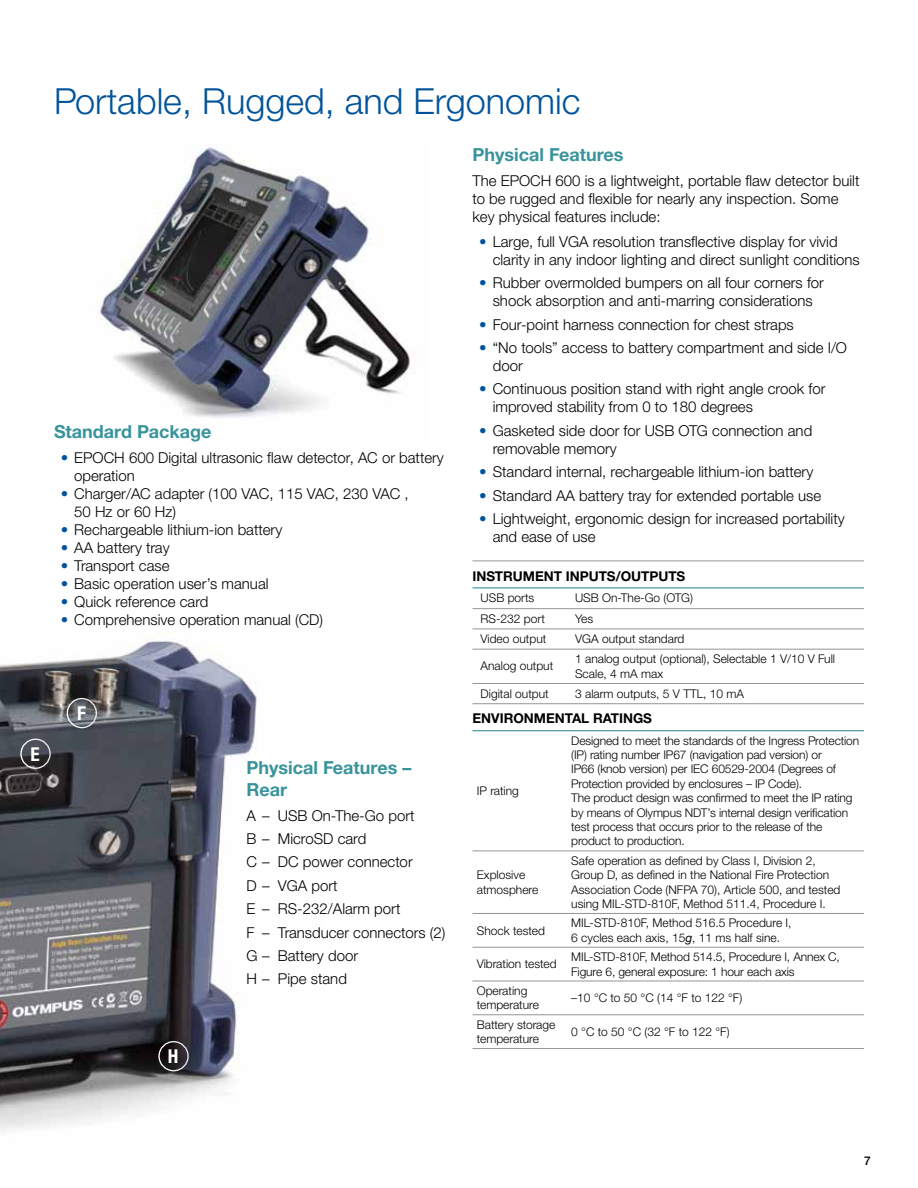
<style>
.page{position:relative;width:918px;height:1188px;background:#fff}
.page>*{position:absolute;margin:0;border:0;box-sizing:border-box;transform-origin:0 0}
.t1{font:300 36px "Helvetica Neue LTW1 G";color:#00539b}
.t2{font:700 condensed 19.05px "Helvetica Neue LTW1 G";color:#fff}
.t3{font:700 18px/21.6px "Helvetica Neue LTW1 G";color:#38939b}
.t4{font:300 15px/18px "Helvetica Neue LTW1 G";color:#000}
.t5{font:700 13.5px "Helvetica Neue LTW1 G";color:#000}
.t6{font:300 12px/14.4px "Helvetica Neue LTW1 G";letter-spacing:-.01em;color:#000}
.t7{font:500 12px "Helvetica Neue LTW1 G";color:#000}
.s1{color:#00539b}
.s2{font-weight:400;font-style:italic}
</style>
<div class="page">
<img style="left:0;top:632px;width:257px;height:499px">
<div style="left:20px;top:739px;width:31px;height:30px;border:1px solid #fff;border-radius:50%"></div>
<div style="left:158px;top:1041px;width:31px;height:30px;border:1px solid #fff;border-radius:50%"></div>
<div style="left:67px;top:698px;width:30px;height:30px;border:1px solid #fff;border-radius:50%"></div>
<img style="left:96px;top:147px;width:314px;height:271px">
<hr style="left:472px;top:608px;width:95px;height:1px;background:#939598">
<hr style="left:567px;top:608px;width:297px;height:1px;background:#939598">
<hr style="left:472px;top:629px;width:95px;height:1px;background:#939598">
<hr style="left:567px;top:629px;width:297px;height:1px;background:#939598">
<hr style="left:472px;top:649px;width:95px;height:1px;background:#939598">
<hr style="left:567px;top:649px;width:297px;height:1px;background:#939598">
<hr style="left:472px;top:683px;width:95px;height:1px;background:#939598">
<hr style="left:567px;top:683px;width:297px;height:1px;background:#939598">
<hr style="left:472px;top:851px;width:95px;height:1px;background:#939598">
<hr style="left:567px;top:851px;width:297px;height:1px;background:#939598">
<hr style="left:472px;top:913px;width:95px;height:1px;background:#939598">
<hr style="left:567px;top:913px;width:297px;height:1px;background:#939598">
<hr style="left:472px;top:947px;width:95px;height:1px;background:#939598">
<hr style="left:567px;top:947px;width:297px;height:1px;background:#939598">
<hr style="left:472px;top:981px;width:95px;height:1px;background:#939598">
<hr style="left:567px;top:981px;width:297px;height:1px;background:#939598">
<hr style="left:472px;top:1014px;width:95px;height:1px;background:#939598">
<hr style="left:567px;top:1014px;width:297px;height:1px;background:#939598">
<hr style="left:472px;top:1048px;width:95px;height:1px;background:#939598">
<hr style="left:567px;top:1048px;width:297px;height:1px;background:#939598">
<hr style="left:472px;top:561px;width:95px;height:1px;background:#939598">
<hr style="left:567px;top:561px;width:297px;height:1px;background:#939598">
<hr style="left:472px;top:587px;width:95px;height:1px;background:#38939b">
<hr style="left:567px;top:587px;width:297px;height:1px;background:#38939b">
<hr style="left:472px;top:703px;width:95px;height:1px;background:#939598">
<hr style="left:567px;top:703px;width:297px;height:1px;background:#939598">
<hr style="left:472px;top:730px;width:95px;height:1px;background:#38939b">
<hr style="left:567px;top:730px;width:297px;height:1px;background:#38939b">
<p class="t2" style="left:31px;top:742px;width:11px">E</p>
<h1 class="t1" style="left:54px;top:79px;width:528px">Portable, Rugged, and Ergonomic</h1>
<p class="t3" style="left:54px;top:421px;width:159px">Standard Package</p>
<p class="t4" style="left:74px;top:448px;width:371px;text-indent:-14px"><span class="s1">•</span> EPOCH 600 Digital ultrasonic flaw detector, AC or battery operation</p>
<p class="t4" style="left:74px;top:484px;width:336px;text-indent:-14px"><span class="s1">•</span> Charger/AC adapter (100 VAC, 115 VAC, 230 VAC ,<br>50 Hz or 60 Hz)</p>
<p class="t4" style="left:61px;top:520px;width:223px"><span class="s1">•</span> Rechargeable lithium-ion battery</p>
<p class="t4" style="left:61px;top:538px;width:110px"><span class="s1">•</span> AA battery tray</p>
<p class="t4" style="left:61px;top:556px;width:110px"><span class="s1">•</span> Transport case</p>
<p class="t4" style="left:61px;top:574px;width:209px"><span class="s1">•</span> Basic operation user’s manual</p>
<p class="t4" style="left:61px;top:592px;width:149px"><span class="s1">•</span> Quick reference card</p>
<p class="t4" style="left:61px;top:610px;width:264px"><span class="s1">•</span> Comprehensive operation manual (CD)</p>
<p class="t2" style="left:77px;top:702px;width:10px">F</p>
<p class="t2" style="left:168px;top:1045px;width:12px">H</p>
<p class="t3" style="left:246px;top:757px;width:167px">Physical Features –<br>Rear</p>
<p class="t4" style="left:246px;top:803px;width:201px;line-height:23.4px">A – USB On-The-Go port<br>B – MicroSD card<br>C – DC power connector<br>D – VGA port<br>E – RS-232/Alarm port<br>F – Transducer connectors (2)<br>G – Battery door<br>H – Pipe stand</p>
<p class="t3" style="left:472px;top:144px;width:153px">Physical Features</p>
<p class="t4" style="left:472px;top:172px;width:388px">The EPOCH 600 is a lightweight, portable flaw detector built to be rugged and flexible for nearly any inspection. Some key physical features include:</p>
<p class="t4" style="left:493px;top:232px;width:369px;text-indent:-14px"><span class="s1">•</span> Large, full VGA resolution transflective display for vivid clarity in any indoor lighting and direct sunlight conditions</p>
<p class="t4" style="left:479px;top:274px;width:346px;text-align:center"><span class="s1">•</span> Rubber overmolded bumpers on all four corners for shock absorption and anti-marring considerations</p>
<p class="t4" style="left:479px;top:315px;width:316px"><span class="s1">•</span> Four-point harness connection for chest straps</p>
<p class="t4" style="left:493px;top:339px;width:356px;text-indent:-14px"><span class="s1">•</span> “No tools” access to battery compartment and side I/O door</p>
<p class="t4" style="left:493px;top:380px;width:334px;text-indent:-14px"><span class="s1">•</span> Continuous position stand with right angle crook for improved stability from 0 to 180 degrees</p>
<p class="t4" style="left:493px;top:421px;width:321px;text-indent:-14px"><span class="s1">•</span> Gasketed side door for USB OTG connection and removable memory</p>
<p class="t4" style="left:479px;top:463px;width:336px"><span class="s1">•</span> Standard internal, rechargeable lithium-ion battery</p>
<p class="t4" style="left:479px;top:486px;width:344px"><span class="s1">•</span> Standard AA battery tray for extended portable use</p>
<p class="t4" style="left:493px;top:510px;width:354px;text-indent:-14px"><span class="s1">•</span> Lightweight, ergonomic design for increased portability and ease of use</p>
<p class="t5" style="left:472px;top:567px;width:42px">Instrumen</p>
<p class="t5" style="left:554px;top:567px;width:27px">t Inpu</p>
<p class="t5" style="left:599px;top:567px;width:86px">ts/Outputs</p>
<p class="t6" style="left:481px;top:591px;width:55px">USB ports</p>
<p class="t6" style="left:575px;top:591px;width:119px">USB On-The-Go (OTG)</p>
<p class="t6" style="left:481px;top:611px;width:66px">RS-232 port</p>
<p class="t6" style="left:575px;top:611px;width:20px">Yes</p>
<p class="t6" style="left:481px;top:632px;width:67px">Video output</p>
<p class="t6" style="left:575px;top:632px;width:111px">VGA output standard</p>
<p class="t6" style="left:481px;top:659px;width:74px">Analog output</p>
<p class="t6" style="left:575px;top:652px;width:262px">1 analog output (optional), Selectable 1 V/10 V Full<br>Scale, 4 mA max</p>
<p class="t6" style="left:481px;top:686px;width:70px">Digital output</p>
<p class="t6" style="left:575px;top:686px;width:170px">3 alarm outputs, 5 V TTL, 10 mA</p>
<p class="t5" style="left:472px;top:710px;width:19px">Environmen</p>
<p class="t5" style="left:565px;top:710px;width:64px">tal Ratings</p>
<p class="t6" style="left:477px;top:784px;width:44px">IP rating</p>
<p class="t6" style="left:477px;top:868px;width:63px">Explosive atmosphere</p>
<p class="t6" style="left:571px;top:733px;width:289px">Designed to meet the standards of the Ingress Protection (IP) rating number IP67 (navigation pad version) or<br>IP66 (knob version) per IEC 60529-2004 (Degrees of Protection provided by enclosures – IP Code).<br>The product design was confirmed to meet the IP rating by means of Olympus NDT’s internal design verification test process that occurs prior to the release of the product to production.</p>
<p class="t6" style="left:571px;top:853px;width:271px">Safe operation as defined by Class I, Division 2, Group D, as defined in the National Fire Protection Association Code (NFPA 70), Article 500, and tested using MIL-STD-810F, Method 511.4, Procedure I.</p>
<p class="t6" style="left:477px;top:923px;width:70px">Shock tested</p>
<p class="t6" style="left:571px;top:916px;width:222px">MIL-STD-810F, Method 516.5 Procedure I,<br>6 cycles each axis, 15<span class="s2">g</span>, 11 ms half sine.</p>
<p class="t6" style="left:477px;top:957px;width:81px">Vibration tested</p>
<p class="t6" style="left:571px;top:950px;width:270px">MIL-STD-810F, Method 514.5, Procedure I, Annex C,<br>Figure 6, general exposure: 1 hour each axis</p>
<p class="t6" style="left:477px;top:983px;width:64px">Operating temperature</p>
<p class="t6" style="left:571px;top:991px;width:172px">–10 °C to 50 °C (14 °F to 122 °F)</p>
<p class="t6" style="left:477px;top:1017px;width:80px">Battery storage temperature</p>
<p class="t6" style="left:571px;top:1024px;width:160px">0 °C to 50 °C (32 °F to 122 °F)</p>
<p class="t7" style="left:864px;top:1154px;width:8px">7</p>
</div>
